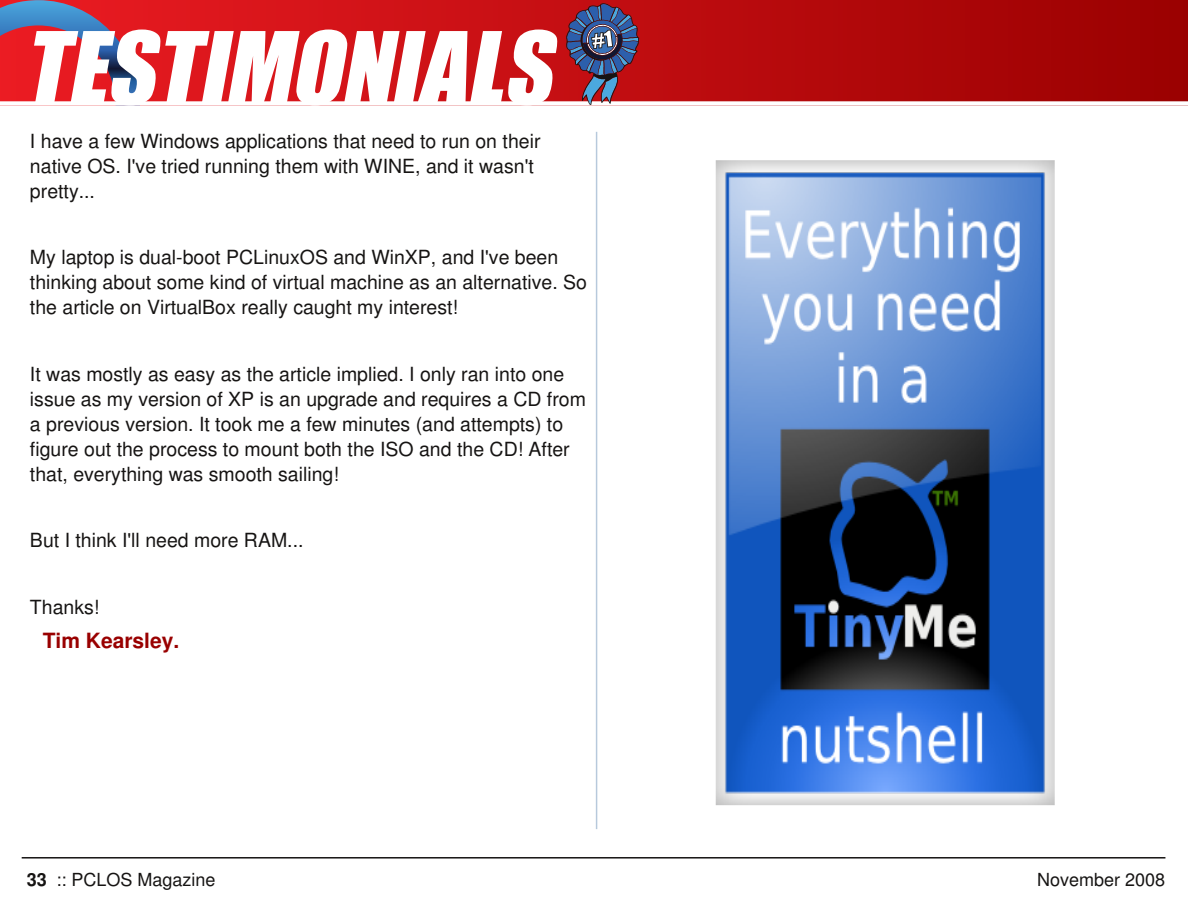
<style>
.page{position:relative;width:1188px;height:918px;background:#fff}
.page>*{position:absolute;margin:0;border:0;box-sizing:border-box;transform-origin:0 0}
.t1{font:700 21px "Nimbus San L";color:#900}
.t2{font:19.5px/24.9px "Nimbus San L";color:#161413}
.t3{font:18px "Nimbus San L";color:#161413}
.s1{font-weight:700}
</style>
<div class="page">
<svg style="left:558px;top:0;width:630px;height:101px;background:#ad0608"></svg>
<svg style="left:0;top:0;width:558px;height:101px"></svg>
<svg style="left:566px;top:3px;width:73px;height:102px;background:#724866"></svg>
<hr style="left:22px;top:857px;width:1143px;height:2px;background:#161413">
<hr style="left:596px;top:132px;width:1px;height:697px;background:#b7c9dc">
<img style="left:716px;top:160px;width:339px;height:645px">
<p class="t2" style="left:30px;top:129px;width:512px">I have a few Windows applications that need to run on their native OS. I've tried running them with WINE, and it wasn't pretty...</p>
<p class="t2" style="left:30px;top:245px;width:559px">My laptop is dual-boot PCLinuxOS and WinXP, and I've been thinking about some kind of virtual machine as an alternative. So the article on VirtualBox really caught my interest!</p>
<p class="t2" style="left:30px;top:362px;width:557px">It was mostly as easy as the article implied. I only ran into one issue as my version of XP is an upgrade and requires a CD from a previous version. It took me a few minutes (and attempts) to figure out the process to mount both the ISO and the CD! After that, everything was smooth sailing!</p>
<p class="t2" style="left:30px;top:528px;width:275px">But I think I'll need more RAM...</p>
<p class="t2" style="left:30px;top:595px;width:71px">Thanks!</p>
<p class="t1" style="left:43px;top:627px;width:138px">Tim Kearsley.</p>
<p class="t3" style="left:27px;top:869px;width:190px"><span class="s1">33</span> :: PCLOS Magazine</p>
<p class="t3" style="left:1037px;top:869px;width:130px">November 2008</p>
</div>
